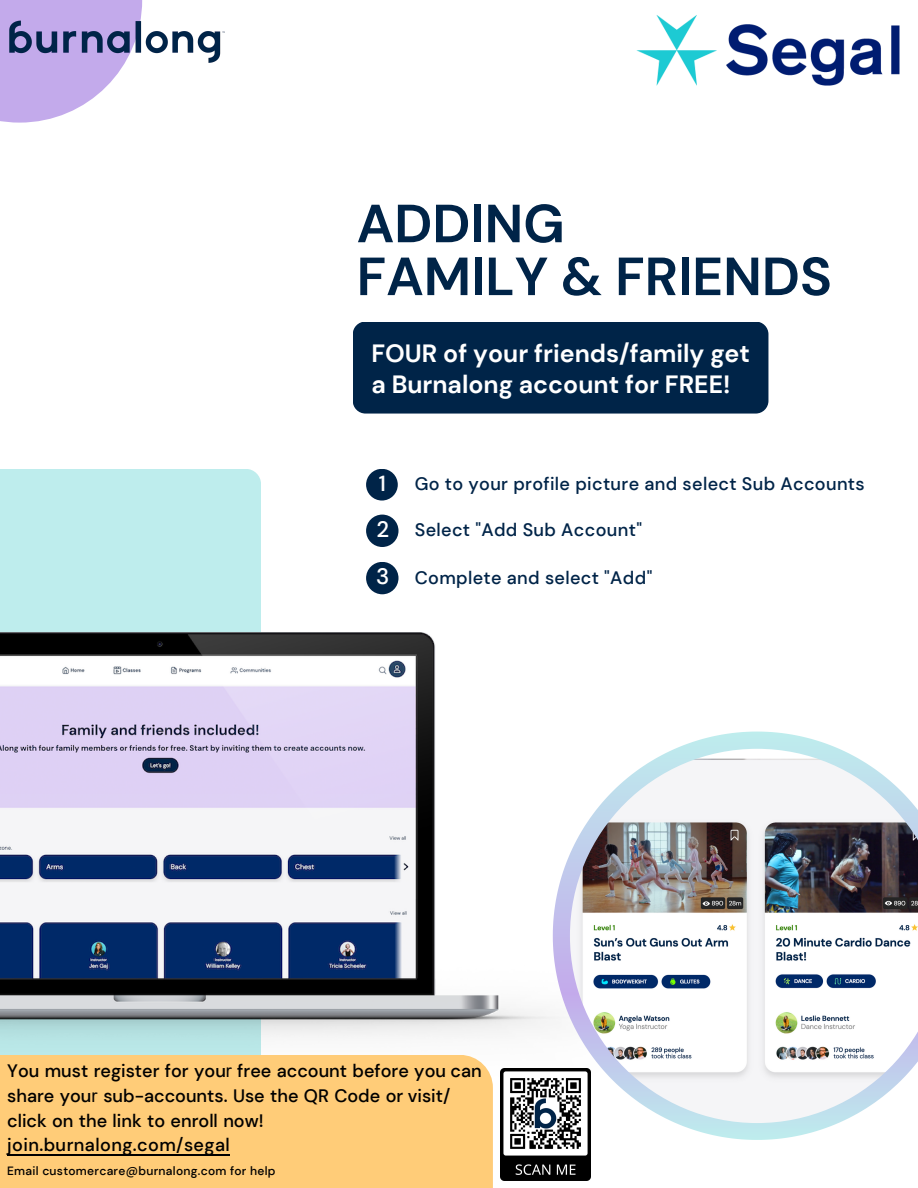
<style>
.page{position:relative;width:918px;height:1188px;background:#fff}
.page>*{position:absolute;margin:0;border:0;box-sizing:border-box;transform-origin:0 0}
.t1{font:700 53.55px "DM Sans";color:#002448}
.t2{font:700 24.9px/30.3px "DM Sans";color:#fff}
.t3{font:500 22.35px "DM Sans";color:#fff}
.t4{font:500 21.9px "DM Sans";color:#fff}
.t5{font:500 18px/24.8px "DM Sans";color:#000}
.t6{font:500 18px "DM Sans";letter-spacing:.02em;color:#002448}
.t7{font:500 12px "DM Sans";letter-spacing:.025em;color:#000}
.s1{font-family:"Arial";font-weight:400}
</style>
<div class="page">
<div style="left:0;top:469px;width:261px;height:719px;background:#beeded"></div>
<svg style="left:0;top:0;width:142px;height:123px;fill:#c3aaeb"></svg>
<img style="left:7px;top:21px;width:218px;height:43px">
<img style="left:0;top:633px;width:553px;height:446px">
<svg style="left:553px;top:732px;width:286px;height:408px"></svg>
<img style="left:570px;top:749px;width:348px;height:374px">
<div style="left:366px;top:469px;width:32px;height:32px;background:#002448;border-radius:50%"></div>
<div style="left:366px;top:515px;width:33px;height:32px;background:#002448;border-radius:50%"></div>
<div style="left:366px;top:562px;width:33px;height:32px;background:#002448;border-radius:50%"></div>
<div style="left:0;top:1055px;width:493px;height:133px;background:#ffcc78"></div>
<div style="left:353px;top:322px;width:415px;height:92px;background:#002448;border-radius:13px"></div>
<img style="left:636px;top:15px;width:264px;height:71px">
<img style="left:501px;top:1069px;width:90px;height:111px">
<hr style="left:7px;top:1154px;width:223px;height:1px;background:#000">
<p class="t1" style="left:357px;top:189px;width:210px">ADDING</p>
<p class="t1" style="left:357px;top:242px;width:477px">FAMILY &amp; FRIENDS</p>
<p class="t2" style="left:371px;top:339px;width:380px">FOUR of your friends/family get a Burnalong account for FREE!</p>
<p class="t4" style="left:379px;top:469px;width:9px">1</p>
<p class="t3" style="left:376px;top:515px;width:14px">2</p>
<p class="t3" style="left:376px;top:562px;width:15px">3</p>
<p class="t6" style="left:415px;top:472px;width:452px">Go to your profile picture and select Sub Accounts</p>
<p class="t6" style="left:415px;top:519px;width:229px">Select "Add Sub Account"</p>
<p class="t6" style="left:415px;top:566px;width:239px">Complete and select "Add"</p>
<p class="t5" style="left:7px;top:1059px;width:476px">You must register for you<span class="s1">r</span> free account before you can share you<span class="s1">r</span> sub-accounts. Use the QR Code or visit/ click on the link to enroll now! join.burnalong.com/segal</p>
<p class="t7" style="left:7px;top:1163px;width:270px">Email customercare@burnalong.com for help</p>
</div>
